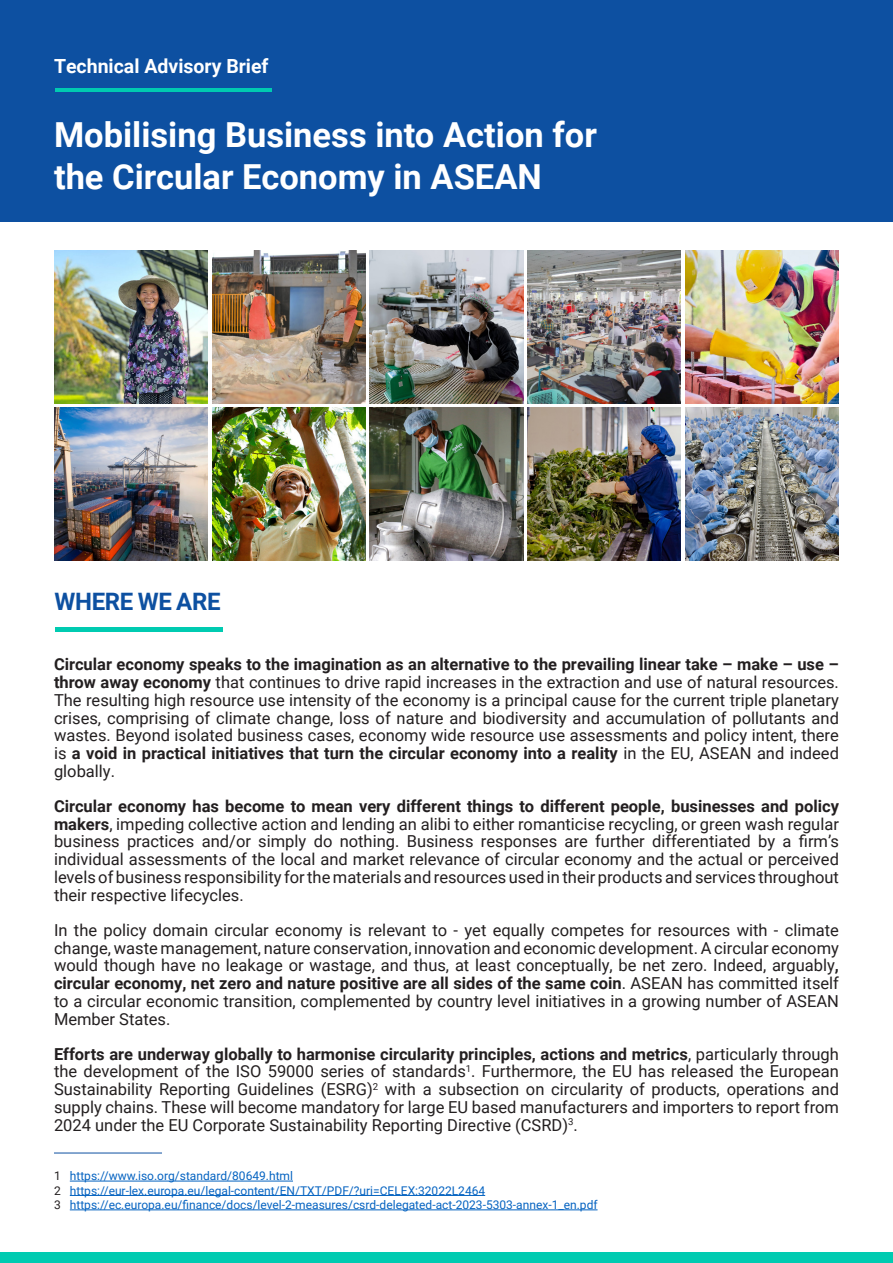
<style>
.page{position:relative;width:893px;height:1263px;background:#fff}
.page>*{position:absolute;margin:0;border:0;box-sizing:border-box;transform-origin:0 0}
.t1{font:700 34.5px/41.4px "Roboto";color:#fff}
.t2{font:700 24px "Roboto";letter-spacing:-.015em;color:#0d50a1}
.t3{font:700 19.5px "Roboto";color:#fff}
.t4{font:16.5px/17.9px "Roboto";color:#231f20;text-align:justify}
.footnote{font:12px "Roboto";color:#0563c1}
.s1{font-weight:700}
.s2{color:#231f20}
</style>
<div class="page">
<div style="left:0;top:1252px;width:893px;height:11px;background:#00cbb1"></div>
<div style="left:0;top:0;width:893px;height:221px;background:#0d50a1"></div>
<hr style="left:54px;top:1153px;width:108px;height:1px;background:#0d50a1">
<hr style="left:70px;top:1181px;width:223px;height:1px;background:#0563c1">
<hr style="left:70px;top:1195px;width:415px;height:1px;background:#0563c1">
<hr style="left:70px;top:1209px;width:528px;height:1px;background:#0563c1">
<img style="left:212px;top:407px;width:153px;height:153px">
<img style="left:55px;top:407px;width:153px;height:153px">
<img style="left:370px;top:407px;width:153px;height:153px">
<img style="left:527px;top:407px;width:154px;height:153px">
<img style="left:685px;top:407px;width:153px;height:153px">
<img style="left:212px;top:250px;width:153px;height:153px">
<img style="left:55px;top:250px;width:153px;height:153px">
<img style="left:370px;top:250px;width:153px;height:153px">
<img style="left:527px;top:250px;width:154px;height:153px">
<img style="left:685px;top:250px;width:153px;height:153px">
<hr style="left:55px;top:88px;width:216px;height:3px;background:#00cbb1">
<hr style="left:55px;top:627px;width:168px;height:4px;background:#00cbb1">
<p class="t3" style="left:54px;top:52px;width:216px">Technical Advisory Brief</p>
<p class="t1" style="left:54px;top:113px;width:544px">Mobilising Business into Action for the Circular Economy in ASEAN</p>
<p class="t2" style="left:54px;top:584px;width:168px">WHERE WE ARE</p>
<p class="t4" style="left:54px;top:655px;width:786px"><span class="s1">Circular economy speaks to the imagination as an alternative to the prevailing linear take – make – use – throw away economy</span> that continues to drive rapid increases in the extraction and use of natural resources.<br>The resulting high resource use intensity of the economy is a principal cause for the current triple planetary crises, comprising of climate change, loss of nature and biodiversity and accumulation of pollutants and wastes. Beyond isolated business cases, economy wide resource use assessments and policy intent, there is <span class="s1">a void in practical initiatives that turn the circular economy into a reality</span> in the EU, ASEAN and indeed globally.</p>
<p class="t4" style="left:54px;top:796px;width:786px"><span class="s1">Circular economy has become to mean very different things to different people, businesses and policy makers</span>, impeding collective action and lending an alibi to either romanticise recycling, or green wash regular business practices and/or simply do nothing. Business responses are further differentiated by a firm’s individual assessments of the local and market relevance of circular economy and the actual or perceived levels of business responsibility for the materials and resources used in their products and services throughout their respective lifecycles.</p>
<p class="t4" style="left:54px;top:920px;width:786px">In the policy domain circular economy is relevant to - yet equally competes for resources with - climate change, waste management, nature conservation, innovation and economic development. A circular economy would though have no leakage or wastage, and thus, at least conceptually, be net zero. Indeed, arguably<span class="s1">, circular economy, net zero and nature positive are all sides of the same coin</span>. ASEAN has committed itself to a circular economic transition, complemented by country level initiatives in a growing number of ASEAN Member States.</p>
<p class="t4" style="left:54px;top:1044px;width:786px"><span class="s1">Efforts are underway globally to harmonise circularity principles, actions and metrics</span>, particularly through the development of the ISO 59000 series of standards<sup>1</sup>. Furthermore, the EU has released the European Sustainability Reporting Guidelines (ESRG)<sup>2</sup> with a subsection on circularity of products, operations and supply chains. These will become mandatory for large EU based manufacturers and importers to report from 2024 under the EU Corporate Sustainability Reporting Directive (CSRD)<sup>3</sup>.</p>
<p class="footnote" style="left:54px;top:1167px;width:241px"><span class="s2">1</span> https://www.iso.org/standard/80649.html</p>
<p class="footnote" style="left:54px;top:1182px;width:433px"><span class="s2">2</span> https://eur-lex.europa.eu/legal-content/EN/TXT/PDF/?uri=CELEX:32022L2464</p>
<p class="footnote" style="left:54px;top:1196px;width:545px"><span class="s2">3</span> https://ec.europa.eu/finance/docs/level-2-measures/csrd-delegated-act-2023-5303-annex-1_en.pdf</p>
</div>
